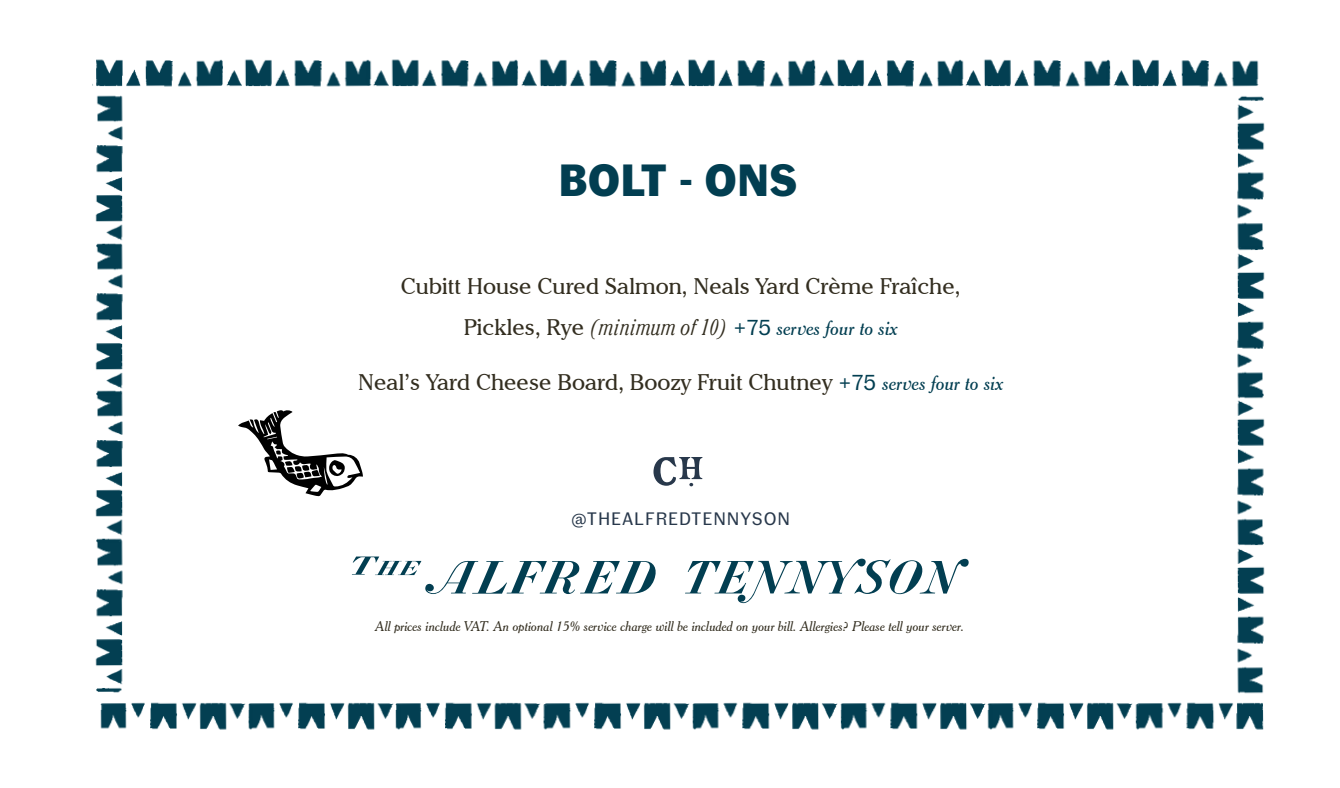
<style>
.page{position:relative;width:1340px;height:788px;background:#fff}
.page>*{position:absolute;margin:0;border:0;box-sizing:border-box;transform-origin:0 0}
.t1{font:700 45px "Fann Grotesque Trial";color:#023e51}
.t2{font:22.5px "Cheltenham IT Cby BT";color:#332e20}
.t3{font:italic 20.25px "Cheltenham BT";color:#023e51}
.t4{font:18px "Fann Grotesque";letter-spacing:.05em;color:#28384b}
.t5{font:italic 13.72px "Cheltenham BT";color:#332e20}
.s1{font-family:"Cheltenham IT Cby BT";font-style:normal;font-size:22.5px;color:#332e20}
.s2{font-family:"Cheltenham Std";font-weight:300;font-stretch:condensed;font-size:22.5px;color:#332e20}
.s3{font-family:"Fann Grotesque";font-style:normal;font-size:21.6px}
.s4{font-family:"Fann Grotesque";font-size:21.6px;color:#023e51}
.s5{font-family:"Cheltenham BT";font-style:italic;font-size:20.25px;color:#023e51}
</style>
<div class="page">
<svg style="left:352px;top:556px;width:617px;height:47px"></svg>
<svg style="left:653px;top:457px;width:49px;height:29px"></svg>
<img style="left:1114px;top:59px;width:145px;height:28px">
<img style="left:967px;top:59px;width:147px;height:28px">
<img style="left:818px;top:59px;width:149px;height:28px">
<img style="left:670px;top:59px;width:146px;height:28px">
<img style="left:522px;top:59px;width:148px;height:28px">
<img style="left:375px;top:59px;width:147px;height:28px">
<img style="left:226px;top:59px;width:149px;height:28px">
<img style="left:92px;top:59px;width:131px;height:28px">
<img style="left:100px;top:702px;width:144px;height:28px">
<img style="left:244px;top:702px;width:146px;height:28px">
<img style="left:390px;top:702px;width:150px;height:28px">
<img style="left:543px;top:702px;width:145px;height:28px">
<img style="left:688px;top:702px;width:148px;height:28px">
<img style="left:836px;top:702px;width:146px;height:28px">
<img style="left:982px;top:702px;width:150px;height:28px">
<img style="left:1132px;top:702px;width:132px;height:28px">
<svg style="left:238px;top:410px;width:125px;height:86px"></svg>
<img style="left:1237px;top:549px;width:28px;height:145px">
<img style="left:1237px;top:402px;width:28px;height:147px">
<img style="left:1237px;top:253px;width:28px;height:149px">
<img style="left:1237px;top:96px;width:28px;height:155px">
<img style="left:95px;top:95px;width:28px;height:144px">
<img style="left:95px;top:239px;width:28px;height:147px">
<img style="left:95px;top:386px;width:28px;height:149px">
<img style="left:95px;top:535px;width:28px;height:158px">
<h1 class="t1" style="left:558px;top:160px;width:240px">BOLT - ONS</h1>
<h2 class="t2" style="left:401px;top:272px;width:561px">Cubitt House Cured Salmon, Neals Yard Crème Fraîche,</h2>
<h3 class="t3" style="left:464px;top:315px;width:436px"><span class="s1">Pickles, Rye</span> <span class="s2">(minimum of 10)</span> <span class="s3">+75</span> serves four to six</h3>
<h2 class="t2" style="left:358px;top:367px;width:646px">Neal’s Yard Cheese Board, Boozy Fruit Chutney <span class="s4">+75</span> <span class="s5">serves four to six</span></h2>
<h3 class="t4" style="left:571px;top:508px;width:221px">@THEALFREDTENNYSON</h3>
<p class="t5" style="left:375px;top:617px;width:590px">All prices include VAT. An optional 15% service charge will be included on your bill. Allergies? Please tell your server.</p>
</div>
